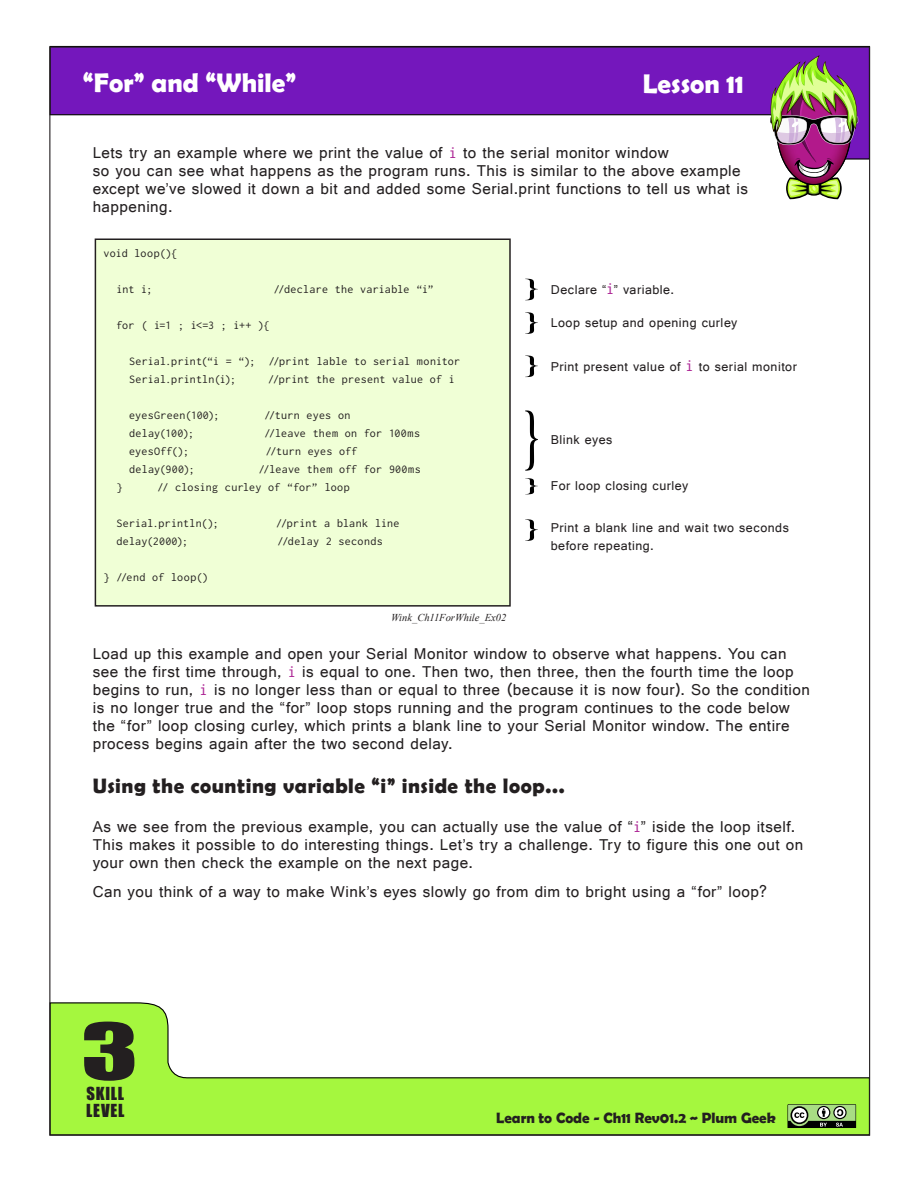
<style>
.page{position:relative;width:918px;height:1188px;background:#fff}
.page>*{position:absolute;margin:0;border:0;box-sizing:border-box;transform-origin:0 0}
.Body_Comments{font:72px "Impact";color:#231f20;scale:1.5 1}
.Heading_-_Page_Main{font:700 27px "Berlin Sans FB Demi";color:#fff}
.Body_Text{font:700 21px "Berlin Sans FB Demi";letter-spacing:.025em;color:#231f20}
.Body_Text-2{font:16.5px/18px "Gautami";letter-spacing:.03em;color:#231f20}
.Body_Comments-2{font:16.5px/16.5px "Impact";letter-spacing:.045em;color:#231f20}
.t1{font:700 15px "Berlin Sans FB Demi";color:#231f20}
.Body_Comments-3{font:13.5px/18px "Gautami";letter-spacing:.035em;color:#231f20}
.Code_Text{font:12px "Inconsolata";letter-spacing:.02em;color:#231f20}
.Code_Text-2{font:12px "Inconsolata";letter-spacing:.04em;color:#231f20}
.Code_Example_Subscri{font:italic 10.5px "Times New Roman";color:#231f20}
.s1{font-family:"Inconsolata";color:#ad2695}
.s2{font-family:"Inconsolata";font-size:16.5px;color:#ad2695}
</style>
<div class="page">
<svg style="left:51px;top:1002px;width:820px;height:134px;fill:#a5f73e"></svg>
<svg style="left:50px;top:45px;width:821px;height:115px;fill:#7417bc"></svg>
<svg style="left:788px;top:1104px;width:68px;height:24px;background:#718562"></svg>
<svg style="left:767px;top:55px;width:96px;height:144px"></svg>
<div style="left:95px;top:239px;width:415px;height:367px;background:#f0ffd6"></div>
<div style="left:95px;top:238px;width:416px;height:369px;border:2px solid #231f20"></div>
<svg style="left:525px;top:279px;width:13px;height:21px"></svg>
<svg style="left:525px;top:312px;width:13px;height:22px"></svg>
<svg style="left:525px;top:356px;width:13px;height:21px"></svg>
<svg style="left:525px;top:410px;width:13px;height:61px"></svg>
<svg style="left:525px;top:519px;width:13px;height:22px"></svg>
<svg style="left:525px;top:478px;width:13px;height:16px"></svg>
<p class="Heading_-_Page_Main" style="left:83px;top:67px;width:215px">“For” and “While”</p>
<p class="Heading_-_Page_Main" style="left:643px;top:68px;width:103px">Lesson 11</p>
<p class="Body_Text-2" style="left:93px;top:144px;width:657px">Lets try an example where we print the value of <span class="s1">i</span> to the serial monitor window<br>so you can see what happens as the program runs. This is similar to the above example except we’ve slowed it down a bit and added some Serial.print functions to tell us what is happening.</p>
<p class="Code_Text" style="left:104px;top:247px;width:75px">void loop(){</p>
<p class="Code_Text" style="left:116px;top:283px;width:38px">int i;</p>
<p class="Code_Text" style="left:274px;top:283px;width:161px">//declare the variable “i”</p>
<p class="Code_Text" style="left:116px;top:319px;width:155px">for ( i=1 ; i&lt;=3 ; i++ ){</p>
<p class="Code_Text" style="left:129px;top:355px;width:333px">Serial.print(“i = “); //print lable to serial monitor</p>
<p class="Code_Text" style="left:129px;top:373px;width:109px">Serial.println(i);</p>
<p class="Code_Text" style="left:268px;top:373px;width:188px">//print the present value of i</p>
<p class="Code_Text" style="left:129px;top:409px;width:92px">eyesGreen(100);</p>
<p class="Code_Text" style="left:264px;top:409px;width:88px">//turn eyes on</p>
<p class="Code_Text" style="left:129px;top:427px;width:66px">delay(100);</p>
<p class="Code_Text" style="left:264px;top:427px;width:157px">//leave them on for 100ms</p>
<p class="Code_Text" style="left:129px;top:445px;width:61px">eyesOff();</p>
<p class="Code_Text" style="left:266px;top:445px;width:93px">//turn eyes off</p>
<p class="Code_Text" style="left:129px;top:463px;width:67px">delay(900);</p>
<p class="Code_Text" style="left:259px;top:463px;width:164px">//leave them off for 900ms</p>
<p class="Code_Text" style="left:116px;top:481px;width:7px">}</p>
<p class="Code_Text" style="left:158px;top:481px;width:194px">// closing curley of “for” loop</p>
<p class="Code_Text" style="left:116px;top:517px;width:104px">Serial.println();</p>
<p class="Code_Text" style="left:276px;top:517px;width:125px">//print a blank line</p>
<p class="Code_Text" style="left:116px;top:535px;width:73px">delay(2000);</p>
<p class="Code_Text" style="left:278px;top:535px;width:107px">//delay 2 seconds</p>
<p class="Code_Text-2" style="left:104px;top:571px;width:106px">} //end of loop()</p>
<p class="Code_Example_Subscri" style="left:391px;top:610px;width:117px">Wink_Ch11ForWhile_Ex02</p>
<p class="Body_Comments-3" style="left:551px;top:281px;width:125px">Declare “<span class="s2">i</span>” variable.</p>
<p class="Body_Comments-3" style="left:551px;top:313px;width:188px">Loop setup and opening curley</p>
<p class="Body_Comments-3" style="left:551px;top:357px;width:248px">Print present value of <span class="s2">i</span> to serial monitor</p>
<p class="Body_Comments-3" style="left:551px;top:431px;width:63px">Blink eyes</p>
<p class="Body_Comments-3" style="left:551px;top:476px;width:139px">For loop closing curley</p>
<p class="Body_Comments-3" style="left:551px;top:519px;width:240px">Print a blank line and wait two seconds before repeating.</p>
<p class="Body_Text-2" style="left:93px;top:644px;width:719px">Load up this example and open your Serial Monitor window to observe what happens. You can see the first time through, <span class="s1">i</span> is equal to one. Then two, then three, then the fourth time the loop begins to run, <span class="s1">i</span> is no longer less than or equal to three (because it is now four). So the condition is no longer true and the “for” loop stops running and the program continues to the code below the “for” loop closing curley, which prints a blank line to your Serial Monitor window. The entire process begins again after the two second delay.</p>
<p class="Body_Text" style="left:93px;top:774px;width:474px">Using the counting variable “i” inside the loop...</p>
<p class="Body_Text-2" style="left:93px;top:818px;width:712px">As we see from the previous example, you can actually use the value of “<span class="s1">i</span>” iside the loop itself.<br>This makes it possible to do interesting things. Let’s try a challenge. Try to figure this one out on your own then check the example on the next page.</p>
<p class="Body_Text-2" style="left:93px;top:882px;width:677px">Can you think of a way to make Wink’s eyes slowly go from dim to bright using a “for” loop?</p>
<p class="Body_Comments" style="left:81px;top:996px;width:40px">3</p>
<p class="Body_Comments-2" style="left:86px;top:1085px;width:40px">SKILL<br>LEVEL</p>
<p class="t1" style="left:496px;top:1109px;width:281px">Learn to Code - Ch11 Rev01.2 ~ Plum Geek</p>
</div>
